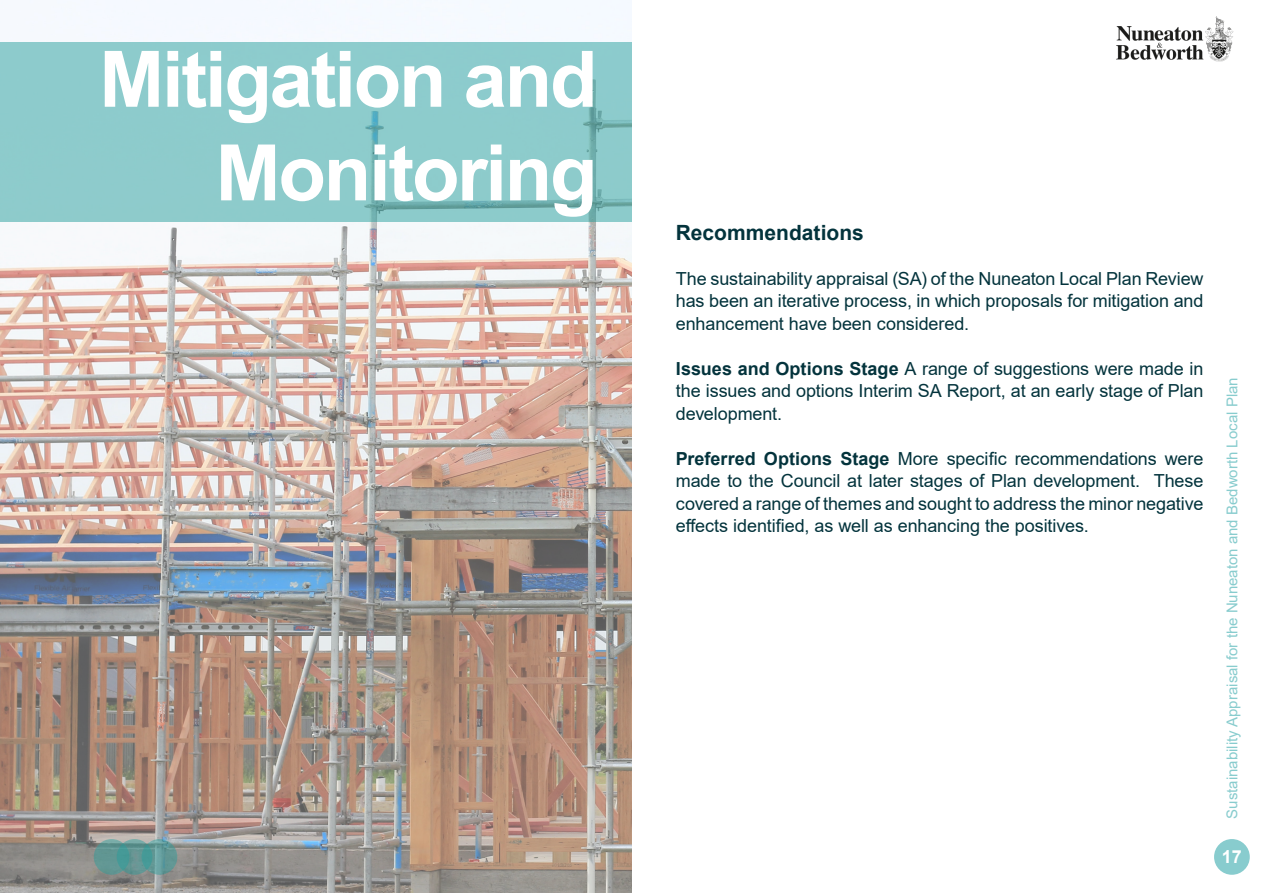
<style>
.page{position:relative;width:1263px;height:893px;background:#fff}
.page>*{position:absolute;margin:0;border:0;box-sizing:border-box;transform-origin:0 0}
.Page_header{font:700 78px/93.6px "Arial";letter-spacing:-.03em;color:#fff;text-align:right}
.Intro_text_bold{font:700 21px "Arial";color:#03333c}
.Intro_text{font:18px/22.5px "Arial";letter-spacing:-.005em;color:#03333c;text-align:justify}
.Page_detailing{font:700 18px "Arial";color:#fff}
.Side_heading{font:15px "Arial";color:#88ccce}
.s1{font-weight:700}
</style>
<div class="page">
<img style="left:1116px;top:16px;width:118px;height:46px">
<img style="left:0;top:0;width:631px;height:893px">
<div style="left:1214px;top:839px;width:36px;height:36px;background:#88ccce;border-radius:50%"></div>
<svg style="left:94px;top:839px;width:35px;height:36px"></svg>
<svg style="left:117px;top:839px;width:35px;height:36px"></svg>
<svg style="left:142px;top:839px;width:35px;height:36px"></svg>
<div style="left:0;top:42px;width:631px;height:180px;background:#8dcbcc"></div>
<p class="Page_header" style="left:99px;top:33px;width:500px">Mitigation and<br>Monitoring</p>
<p class="Intro_text_bold" style="left:676px;top:217px;width:190px">Recommendations</p>
<p class="Intro_text" style="left:676px;top:267px;width:529px">The sustainability appraisal (SA) of the Nuneaton Local Plan Review has been an iterative process, in which proposals for mitigation and enhancement have been considered.</p>
<p class="Intro_text" style="left:676px;top:357px;width:529px"><span class="s1">Issues and Options Stage</span> A range of suggestions were made in the issues and options Interim SA Report, at an early stage of Plan development.</p>
<p class="Intro_text" style="left:676px;top:447px;width:529px"><span class="s1">Preferred Options Stage</span> More specific recommendations were made to the Council at later stages of Plan development. These covered a range of themes and sought to address the minor negative effects identified, as well as enhancing the positives.</p>
<p class="Side_heading" style="left:1222px;top:819px;width:443px;rotate:-90deg">Sustainability Appraisal for the Nuneaton and Bedworth Local Plan</p>
<p class="Page_detailing" style="left:1222px;top:844px;width:22px">17</p>
</div>
